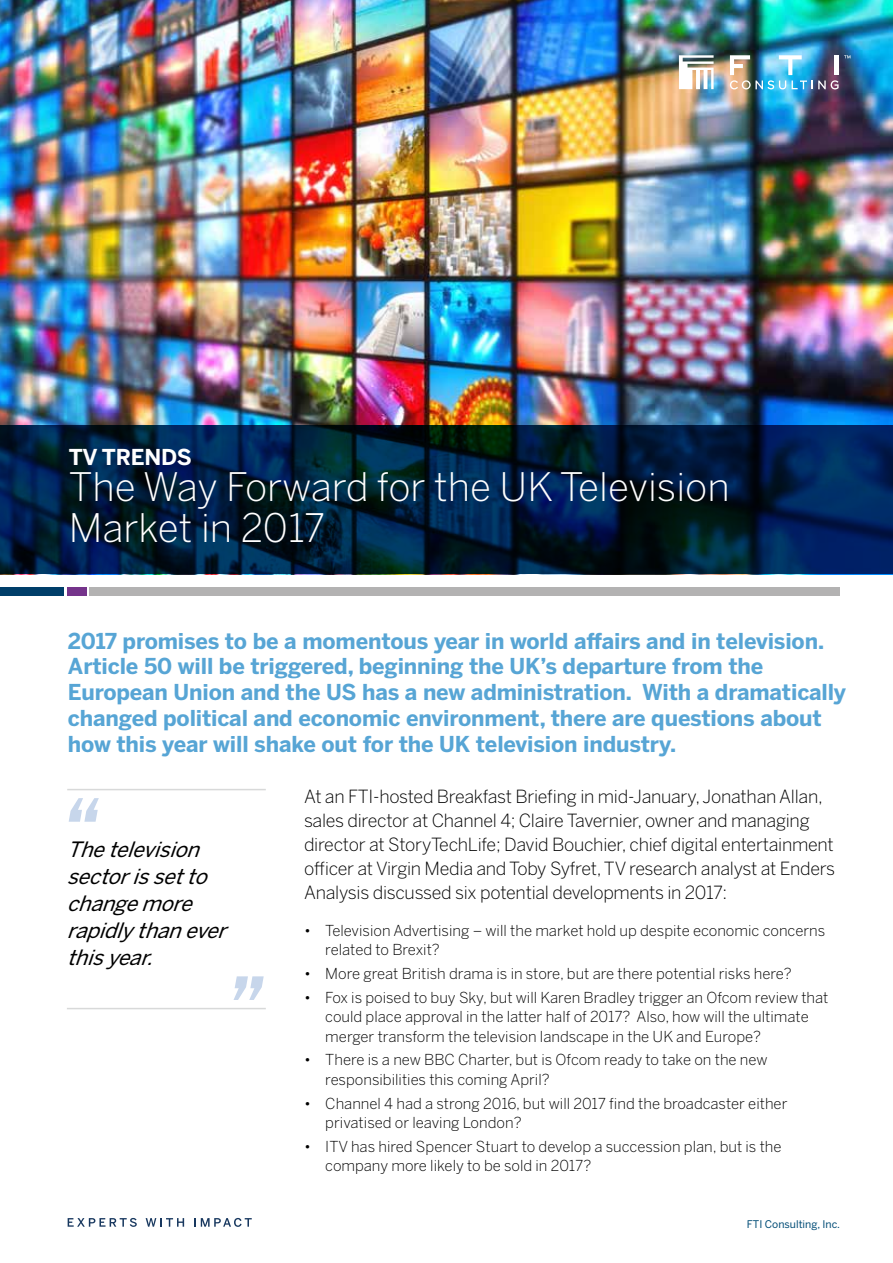
<style>
.page{position:relative;width:893px;height:1263px;background:#fff}
.page>*{position:absolute;margin:0;border:0;box-sizing:border-box;transform-origin:0 0}
.t1{font:300 39px/40.5px "Benton Sans";color:#fff}
.t2{font:700 21.75px/25.8px "Benton Sans";letter-spacing:-.005em;color:#57a5d5}
.t3{font:700 21.75px "Benton Sans";letter-spacing:-.01em;color:#fff}
.t4{font:italic 21px/27px "Benton Sans";color:#000}
.t5{font:300 18px/24px "Benton Sans";letter-spacing:-.015em;color:#000}
.t6{font:300 15px/19.5px "Benton Sans";color:#000}
.t7{font:10.5px "Benton Sans";color:#004c76}
</style>
<div class="page">
<img style="left:0;top:0;width:893px;height:425px">
<div style="left:67px;top:587px;width:19px;height:8px;background:#75348b"></div>
<div style="left:90px;top:587px;width:750px;height:8px;background:#b3b2b2"></div>
<div style="left:0;top:587px;width:64px;height:8px;background:#003e69"></div>
<svg style="left:68px;top:1218px;width:69px;height:9px"></svg>
<svg style="left:146px;top:1218px;width:38px;height:9px"></svg>
<svg style="left:194px;top:1218px;width:58px;height:9px"></svg>
<svg style="left:0;top:425px;width:893px;height:149px;background:#001e3c"></svg>
<svg style="left:679px;top:55px;width:35px;height:34px"></svg>
<img style="left:730px;top:55px;width:120px;height:34px">
<hr style="left:67px;top:789px;width:199px;height:1px;background:#d8d9d9">
<hr style="left:67px;top:1008px;width:199px;height:1px;background:#d8d9d9">
<svg style="left:69px;top:798px;width:30px;height:24px"></svg>
<svg style="left:234px;top:976px;width:30px;height:24px"></svg>
<h2 class="t3" style="left:69px;top:444px;width:125px">TV TRENDS</h2>
<h1 class="t1" style="left:69px;top:466px;width:663px">The Way Forward for the UK Television<br>Market in 2017</h1>
<p class="t2" style="left:68px;top:627px;width:780px">2017 promises to be a momentous year in world affairs and in television.<br>Article 50 will be triggered, beginning the UK’s departure from the European Union and the US has a new administration. With a dramatically changed political and economic environment, there are questions about how this year will shake out for the UK television industry.</p>
<p class="t5" style="left:304px;top:784px;width:533px">At an FTI-hosted Breakfast Briefing in mid-January, Jonathan Allan, sales director at Channel 4; Claire Tavernier, owner and managing director at StoryTechLife; David Bouchier, chief digital entertainment officer at Virgin Media and Toby Syfret, TV research analyst at Enders Analysis discussed six potential developments in 2017:</p>
<p class="t6" style="left:325px;top:920px;width:502px;text-indent:-21px">• Television Advertising – will the market hold up despite economic concerns related to Brexit?</p>
<p class="t6" style="left:304px;top:963px;width:489px">• More great British drama is in store, but are there potential risks here?</p>
<p class="t6" style="left:325px;top:987px;width:505px;text-indent:-21px">• Fox is poised to buy Sky, but will Karen Bradley trigger an Ofcom review that could place approval in the latter half of 2017? Also, how will the ultimate merger transform the television landscape in the UK and Europe?</p>
<p class="t6" style="left:325px;top:1050px;width:444px;text-indent:-21px">• There is a new BBC Charter, but is Ofcom ready to take on the new responsibilities this coming April?</p>
<p class="t6" style="left:325px;top:1093px;width:464px;text-indent:-21px">• Channel 4 had a strong 2016, but will 2017 find the broadcaster either privatised or leaving London?</p>
<p class="t6" style="left:325px;top:1136px;width:458px;text-indent:-21px">• ITV has hired Spencer Stuart to develop a succession plan, but is the company more likely to be sold in 2017?</p>
<h3 class="t4" style="left:67px;top:836px;width:169px">Thetelevision sectorissetto changemore rapidly thanever thisyear.</h3>
<p class="t7" style="left:747px;top:1217px;width:95px">FTI Consulting, Inc.</p>
</div>
